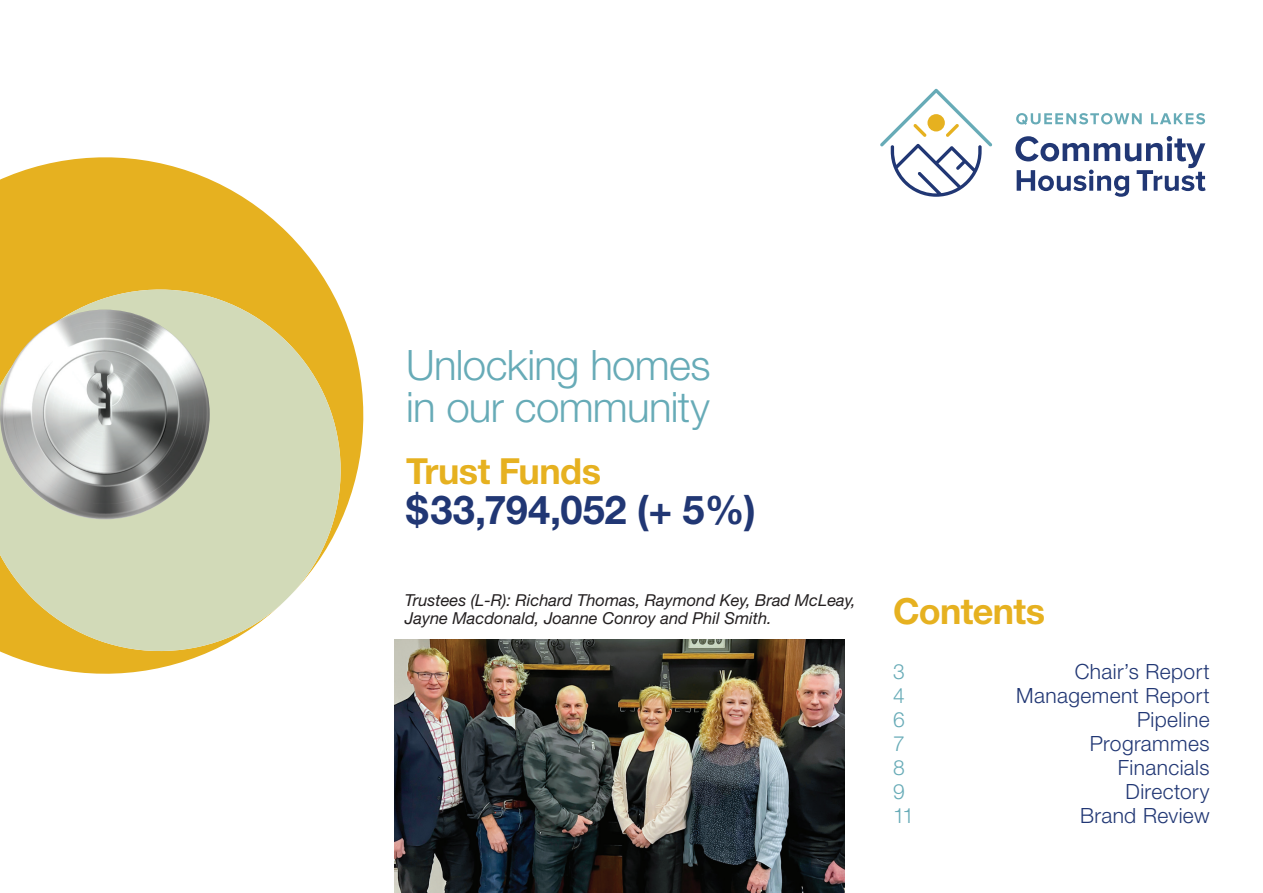
<style>
.page{position:relative;width:1263px;height:893px;background:#fff}
.page>*{position:absolute;margin:0;border:0;box-sizing:border-box;transform-origin:0 0}
.t1{font:300 42px/42px "Helvetica Neue";letter-spacing:-.015em;color:#67abb7}
.t2{font:700 39.75px "Helvetica Neue";letter-spacing:.005em;color:#213774}
.t3{font:700 36px "Helvetica Neue";letter-spacing:-.015em;color:#e6b120}
.t4{font:300 21px "Helvetica Neue";letter-spacing:.02em;color:#213774}
.t5{font:300 21px "Helvetica Neue";color:#67abb7}
.t6{font:italic 16.5px/17.2px "Helvetica Neue";color:#231f20}
</style>
<div class="page">
<svg style="left:0;top:157px;width:364px;height:517px;fill:#e6b120"></svg>
<svg style="left:0;top:272px;width:358px;height:397px;background:#dcd49a"></svg>
<img style="left:0;top:310px;width:210px;height:209px;border-radius:105px">
<img style="left:395px;top:640px;width:450px;height:253px">
<svg style="left:1016px;top:113px;width:189px;height:12px"></svg>
<svg style="left:1015px;top:136px;width:190px;height:61px"></svg>
<svg style="left:880px;top:89px;width:112px;height:108px"></svg>
<h1 class="t1" style="left:406px;top:344px;width:306px">Unlocking homes in our community</h1>
<h3 class="t3" style="left:406px;top:449px;width:197px">Trust Funds</h3>
<h2 class="t2" style="left:406px;top:485px;width:351px">$33,794,052 (+ 5%)</h2>
<p class="t6" style="left:405px;top:591px;width:452px">Trustees (L-R): Richard Thomas, Raymond Key, Brad McLeay,<br>Jayne Macdonald, Joanne Conroy and Phil Smith.</p>
<h3 class="t3" style="left:893px;top:588px;width:154px">Contents</h3>
<p class="t5" style="left:893px;top:658px;width:13px">3</p>
<p class="t4" style="left:1075px;top:658px;width:136px">Chair’s Report</p>
<p class="t5" style="left:893px;top:682px;width:13px">4</p>
<p class="t4" style="left:1016px;top:682px;width:195px">Management Report</p>
<p class="t5" style="left:893px;top:706px;width:13px">6</p>
<p class="t4" style="left:1137px;top:706px;width:74px">Pipeline</p>
<p class="t5" style="left:893px;top:730px;width:13px">7</p>
<p class="t4" style="left:1090px;top:730px;width:121px">Programmes</p>
<p class="t5" style="left:893px;top:754px;width:13px">8</p>
<p class="t4" style="left:1118px;top:754px;width:93px">Financials</p>
<p class="t5" style="left:893px;top:778px;width:13px">9</p>
<p class="t4" style="left:1125px;top:778px;width:86px">Directory</p>
<p class="t5" style="left:893px;top:802px;width:23px">11</p>
<p class="t4" style="left:1080px;top:802px;width:131px">Brand Review</p>
</div>
